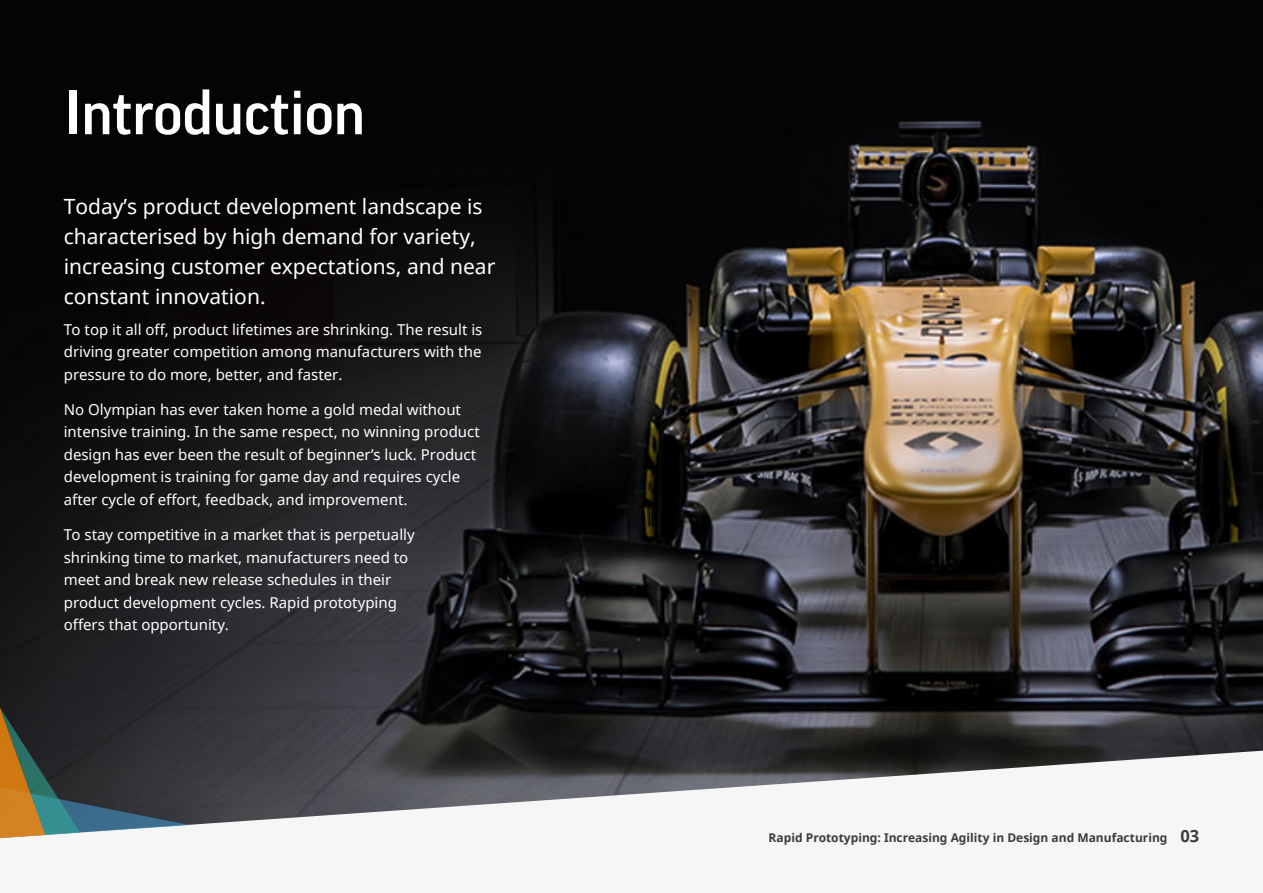
<style>
.page{position:relative;width:1263px;height:893px;background:#fff}
.page>*{position:absolute;margin:0;border:0;box-sizing:border-box;transform-origin:0 0}
.t1{font:500 60px "Good Pro";color:#fff}
.t2{font:21px/30px "Noto Sans";color:#fff}
.t3{font:15px/22.5px "Noto Sans";color:#fff}
.t4{font:700 12px "Noto Sans";color:#3c3c3b}
.s1{font-style:inherit}
.s2{font-size:16.5px}
</style>
<div class="page">
<img style="left:0;top:0;width:1263px;height:751px">
<svg style="left:0;top:751px;width:1258px;height:88px;fill:#f6f6f6"></svg>
<svg style="left:0;top:708px;width:190px;height:130px;background:#4b4c45"></svg>
<h1 class="t1" style="left:64px;top:79px;width:302px">Introduction</h1>
<h2 class="t2" style="left:64px;top:191px;width:433px">Today’s product development landscape is characteri<span class="s1">s</span>ed by high demand for variety, increasing customer expectations, and near constant innovation.</h2>
<p class="t3" style="left:64px;top:317px;width:420px;text-align:justify">To top it all off, product lifetimes are shrinking. The result is driving greater competition among manufacturers with the pressure to do more, better, and faster.</p>
<p class="t3" style="left:64px;top:398px;width:417px">No Olympian has ever taken home a gold medal without intensive training. In the same respect, no winning product design has ever been the result of beginner’s luck. Product development is training for game day and requires cycle after cycle of effort, feedback, and improvement.</p>
<p class="t3" style="left:64px;top:523px;width:352px">To stay competitive in a market that is perpetually shrinking time to market, manufacturers need to meet and break new release schedules in their product development cycles. Rapid prototyping offers that opportunity.</p>
<p class="t4" style="left:769px;top:829px;width:432px">Rapid Prototyping: Increasing Agility in Design and Manufacturing <span class="s2">03</span></p>
</div>
